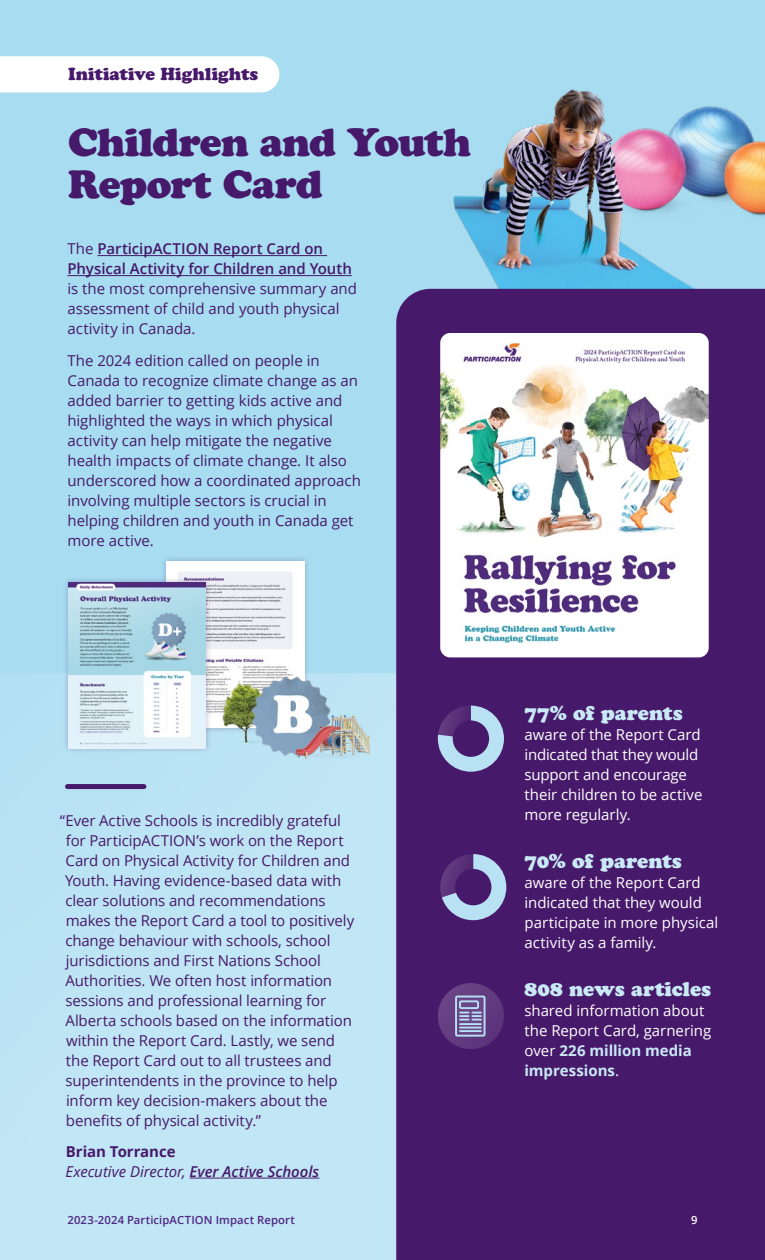
<style>
.page{position:relative;width:765px;height:1260px;background:#a7dcf1}
.page>*{position:absolute;margin:0;border:0;box-sizing:border-box;transform-origin:0 0}
.t1{font:39.25px/41.9px "Cooper Black Std";letter-spacing:-.02em;color:#47196a}
.t2{font:20px "Cooper Black Std";color:#c9e9f6}
.t3{font:17.38px "Cooper Black Std";letter-spacing:.005em;color:#47196a}
.t4{font:15px/20px "Open Sans";letter-spacing:-.005em;color:#47196a}
.t5{font:15px/20px "Open Sans";letter-spacing:-.005em;color:#fff}
.t6{font:600 15px/20px "Open Sans";color:#47196a}
.t7{font:italic 15px/20px "Open Sans";letter-spacing:-.005em;color:#47196a}
.t8{font:600 11.25px "Open Sans";letter-spacing:.015em;color:#4f2683}
.t9{font:600 11.25px "Open Sans";color:#fff}
.s1{font-weight:400}
.s2{font-weight:700;font-style:normal}
.s3{font-weight:600}
.s4{font-weight:700;color:#c9e9f6}
</style>
<div class="page">
<svg style="left:0;top:673px;width:396px;height:587px;background:#bee5f4"></svg>
<hr style="left:98px;top:255px;width:229px;height:1px;background:#47196a">
<hr style="left:68px;top:275px;width:284px;height:1px;background:#47196a">
<img style="left:450px;top:89px;width:315px;height:200px">
<div style="left:396px;top:289px;width:369px;height:971px;background:#47196a"></div>
<hr style="left:190px;top:1178px;width:129px;height:1px;background:#47196a">
<img style="left:440px;top:333px;width:269px;height:324px">
<div style="left:438px;top:983px;width:66px;height:66px;background:#623b80;border-radius:50%"></div>
<div style="left:160px;top:556px;width:150px;height:178px;background:#47196a;opacity:.3"></div>
<img style="left:166px;top:562px;width:138px;height:166px">
<div style="left:62px;top:576px;width:150px;height:178px;background:#47196a;opacity:.3"></div>
<img style="left:68px;top:582px;width:138px;height:166px">
<img style="left:215px;top:645px;width:162px;height:144px">
<svg style="left:438px;top:706px;width:66px;height:66px;background:#888bb8"></svg>
<div style="left:453px;top:720px;width:36px;height:37px;background:#47196a;border-radius:50%"></div>
<svg style="left:436px;top:854px;width:70px;height:66px;background:#7f7bad"></svg>
<div style="left:455px;top:869px;width:36px;height:36px;background:#47196a;border-radius:50%"></div>
<svg style="left:456px;top:997px;width:29px;height:39px"></svg>
<div style="left:455px;top:996px;width:31px;height:41px;border:2px solid #b8e2f4"></div>
<div style="left:460px;top:1001px;width:18px;height:7px;background:#6c4788"></div>
<div style="left:459px;top:1000px;width:20px;height:9px;border:2px solid #b8e2f4"></div>
<svg style="left:460px;top:1012px;width:21px;height:9px"></svg>
<hr style="left:460px;top:1023px;width:21px;height:2px;background:#b8e2f4">
<hr style="left:460px;top:1027px;width:21px;height:2px;background:#b8e2f4">
<hr style="left:460px;top:1030px;width:21px;height:2px;background:#b8e2f4">
<div style="left:68px;top:784px;width:76px;height:5px;background:#47196a"></div>
<div style="left:0;top:56px;width:279px;height:36px;background:#fff"></div>
<p class="t3" style="left:68px;top:63px;width:192px">Initiative Highlights</p>
<h1 class="t1" style="left:68px;top:122px;width:404px">Children and Youth<br>Report Card</h1>
<p class="t6" style="left:68px;top:239px;width:286px"><span class="s1">The</span> ParticipACTION Report Card on<br>Physical Activity for Children and Youth</p>
<p class="t4" style="left:68px;top:279px;width:291px">is the most comprehensive summary and assessment of child and youth physical activity in Canada.</p>
<p class="t4" style="left:68px;top:350px;width:295px">The 2024 edition called on people in Canada to recognize climate change as an added barrier to getting kids active and highlighted the ways in which physical activity can help mitigate the negative health impacts of climate change. It also underscored how a coordinated approach involving multiple sectors is crucial in helping children and youth in Canada get more active.</p>
<p class="t4" style="left:65px;top:810px;width:291px;text-indent:-5px">“Ever Active Schools is incredibly grateful for ParticipACTION’s work on the Report Card on Physical Activity for Children and Youth. Having evidence-based data with clear solutions and recommendations makes the Report Card a tool to positively change behaviour with schools, school jurisdictions and First Nations School Authorities. We often host information sessions and professional learning for Alberta schools based on the information within the Report Card. Lastly, we send the Report Card out to all trustees and superintendents in the province to help inform key decision-makers about the benefits of physical activity.”</p>
<p class="t7" style="left:66px;top:1141px;width:255px"><span class="s2">Brian Torrance<br></span>Executive Director, <span class="s3">Ever Active Schools</span></p>
<h2 class="t2" style="left:525px;top:701px;width:160px">77% of parents</h2>
<p class="t5" style="left:525px;top:724px;width:179px">aware of the Report Card indicated that they would support and encourage their children to be active more regularly.</p>
<h2 class="t2" style="left:525px;top:849px;width:159px">70% of parents</h2>
<p class="t5" style="left:525px;top:872px;width:195px">aware of the Report Card indicated that they would participate in more physical activity as a family.</p>
<h2 class="t2" style="left:525px;top:977px;width:188px">808 news articles</h2>
<p class="t5" style="left:524px;top:1000px;width:188px">shared information about the Report Card, garnering over <span class="s4">226 million media impressions</span>.</p>
<p class="t8" style="left:68px;top:1212px;width:229px">2023-2024 ParticipACTION Impact Report</p>
<p class="t9" style="left:691px;top:1212px;width:8px">9</p>
</div>
